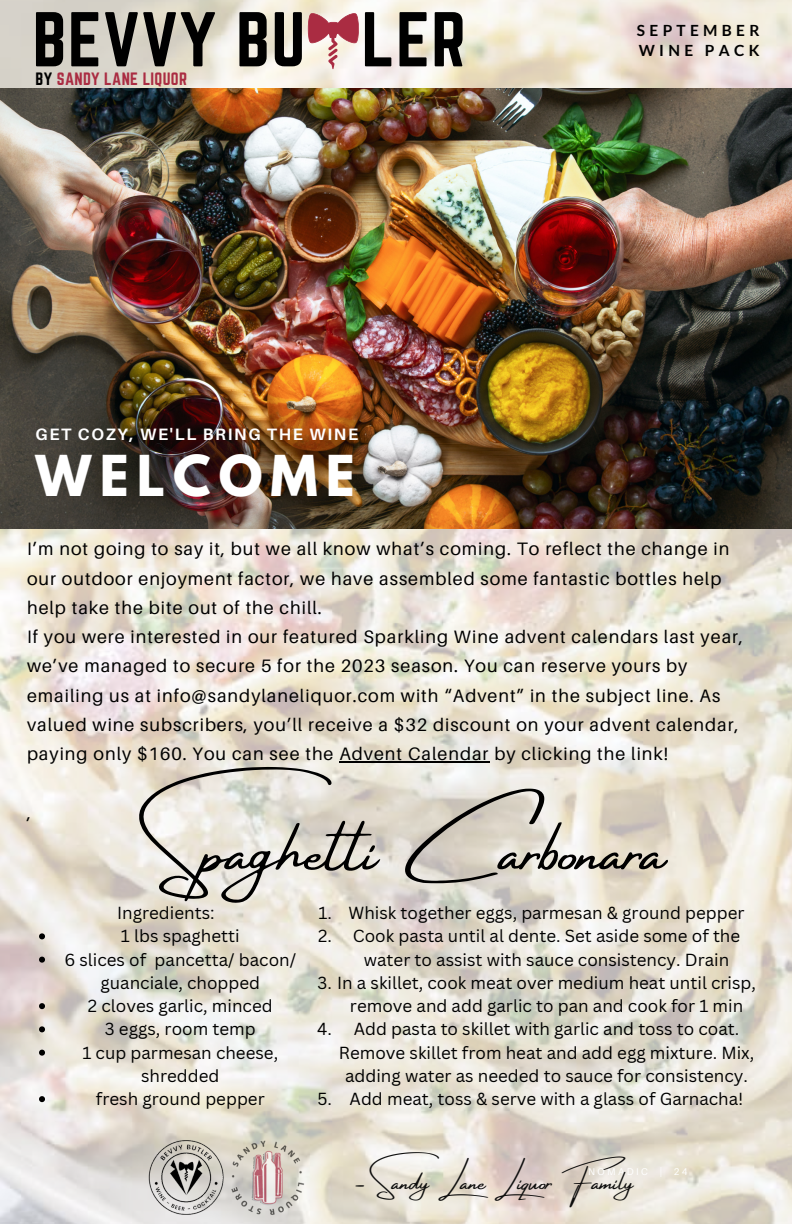
<style>
.page{position:relative;width:792px;height:1224px;background:#fff}
.page>*{position:absolute;margin:0;border:0;box-sizing:border-box;transform-origin:0 0}
.t1{font:70px "Amsterdam Four";color:#000}
.t2{font:67.8px "Norwester";letter-spacing:.02em;color:#000}
.t3{font:700 49.9px "League Spartan";letter-spacing:.16em;color:#fff}
.t4{font:25.3px "Amsterdam Four";color:#0d0d0d}
.t5{font:18px/29.2px "Aileron";letter-spacing:.055em;color:#000}
.t6{font:17px/23.2px "Canva Sans";color:#000;text-align:center}
.t7{font:700 16.5px "Aileron";letter-spacing:.1em;color:#fff}
.t8{font:15.6px "Norwester";letter-spacing:.02em;color:#aa2c42}
.t9{font:700 15.4px "Lato";letter-spacing:.28em;color:#000}
.t10{font:9.8px "Aileron";letter-spacing:.25em;color:#fff}
.s1{color:#000}
</style>
<div class="page">
<img style="left:0;top:0;width:792px;height:1224px">
<img style="left:225px;top:1136px;width:82px;height:84px">
<svg style="left:307px;top:12px;width:53px;height:57px"></svg>
<img style="left:148px;top:1139px;width:77px;height:77px">
<img style="left:0;top:88px;width:792px;height:440px">
<hr style="left:339px;top:762px;width:151px;height:1px;background:#000">
<svg style="left:39px;top:933px;width:6px;height:6px"></svg>
<svg style="left:39px;top:957px;width:6px;height:6px"></svg>
<svg style="left:39px;top:1003px;width:6px;height:6px"></svg>
<svg style="left:39px;top:1026px;width:6px;height:6px"></svg>
<svg style="left:39px;top:1050px;width:6px;height:6px"></svg>
<svg style="left:39px;top:1096px;width:6px;height:6px"></svg>
<p class="t2" style="left:33px;top:-1px;width:435px">BEVVY BU LER</p>
<p class="t8" style="left:36px;top:69px;width:153px"><span class="s1">BY</span> SANDY LANE LIQUOR</p>
<p class="t7" style="left:36px;top:424px;width:324px">GET COZY, WE'LL BRING THE WINE</p>
<p class="t3" style="left:36px;top:451px;width:321px">WELCOME</p>
<p class="t9" style="left:637px;top:21px;width:124px">SEPTEMBER</p>
<p class="t9" style="left:639px;top:40px;width:122px">WINE PACK</p>
<p class="t5" style="left:27px;top:534px;width:704px">I’m not going to say it, but we all know what’s coming. To reflect the change in our outdoor enjoyment factor, we have assembled some fantastic bottles help help take the bite out of the chill.</p>
<p class="t5" style="left:27px;top:622px;width:718px">If you were interested in our featured Sparkling Wine advent calendars last year, we’ve managed to secure 5 for the 2023 season. You can reserve yours by emailing us at info@sandylaneliquor.com with “Advent” in the subject line. As valued wine subscribers, you’ll receive a $32 discount on your advent calendar, paying only $160. You can see the Advent Calendar by clicking the link!</p>
<p class="t1" style="left:152px;top:812px;width:514px">Spaghetti Carbonara</p>
<p class="t6" style="left:121px;top:924px;width:120px">1 lbs spaghetti</p>
<p class="t6" style="left:64px;top:947px;width:233px">6 slices of pancetta/ bacon/ guanciale, chopped</p>
<p class="t6" style="left:88px;top:994px;width:186px">2 cloves garlic, minced</p>
<p class="t6" style="left:105px;top:1017px;width:152px">3 eggs, room temp</p>
<p class="t6" style="left:82px;top:1040px;width:197px">1 cup parmesan cheese, shredded</p>
<p class="t6" style="left:96px;top:1087px;width:170px">fresh ground pepper</p>
<p class="t5" style="left:27px;top:797px;width:5px">,</p>
<p class="t6" style="left:117px;top:901px;width:99px">Ingredients:</p>
<p class="t6" style="left:349px;top:901px;width:397px">Whisk together eggs, parmesan &amp; ground pepper</p>
<p class="t6" style="left:353px;top:924px;width:389px">Cook pasta until al dente. Set aside some of the water to assist with sauce consistency. Drain</p>
<p class="t6" style="left:350px;top:971px;width:408px;text-align:left;text-indent:-32px">3. In a skillet, cook meat over medium heat until crisp, remove and add garlic to pan and cook for 1 min</p>
<p class="t6" style="left:339px;top:1017px;width:417px">Add pasta to skillet with garlic and toss to coat.<br>Remove skillet from heat and add egg mixture. Mix, adding water as needed to sauce for consistency.</p>
<p class="t6" style="left:350px;top:1087px;width:395px">Add meat, toss &amp; serve with a glass of Garnacha!</p>
<p class="t6" style="left:318px;top:901px;width:15px;text-align:left">1.<br>2.</p>
<p class="t6" style="left:317px;top:1017px;width:16px">4.</p>
<p class="t6" style="left:317px;top:1087px;width:16px">5.</p>
<p class="t4" style="left:354px;top:1168px;width:281px">- Sandy Lane Liquor Family</p>
<p class="t10" style="left:588px;top:1166px;width:101px">NOMADIC | 24</p>
</div>
